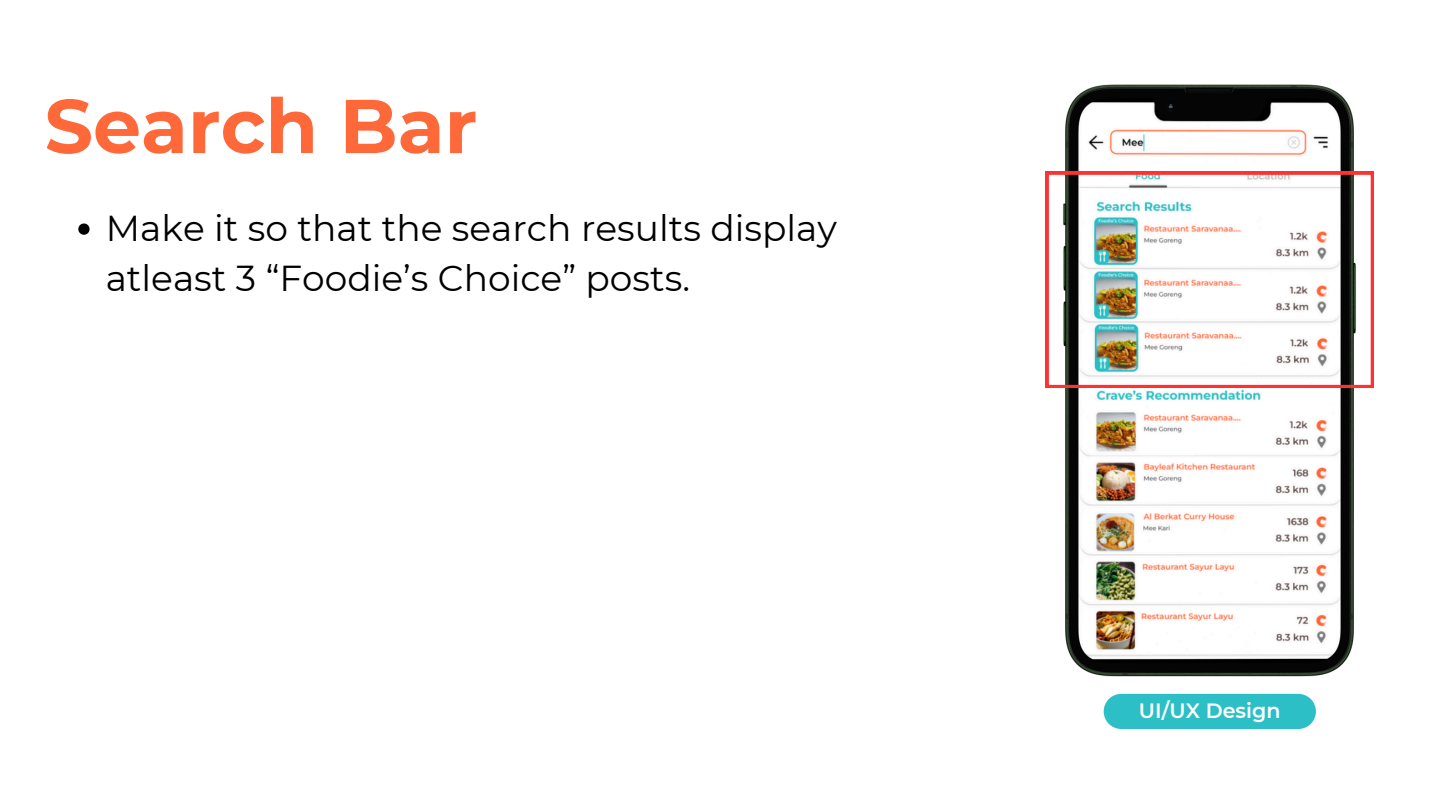
<style>
.page{position:relative;width:1440px;height:810px;background:#fff}
.page>*{position:absolute;margin:0;border:0;box-sizing:border-box;transform-origin:0 0}
.t1{font:700 76px "Montserrat";color:#ff6839}
.t2{font:36px/50.2px "Montserrat";color:#000}
.t3{font:600 20.6px "Montserrat";color:#fff}
</style>
<div class="page">
<div style="left:1104px;top:694px;width:212px;height:35px;background:#2cbfc6"></div>
<img style="left:1061px;top:84px;width:298px;height:593px">
<svg style="left:1046px;top:172px;width:328px;height:216px"></svg>
<svg style="left:78px;top:224px;width:12px;height:11px"></svg>
<p class="t1" style="left:45px;top:79px;width:434px">Search Bar</p>
<p class="t2" style="left:106px;top:203px;width:733px">Make it so that the search results display atleast 3 “Foodie’s Choice” posts.</p>
<h1 class="t3" style="left:1139px;top:699px;width:143px">UI/UX Design</h1>
</div>
